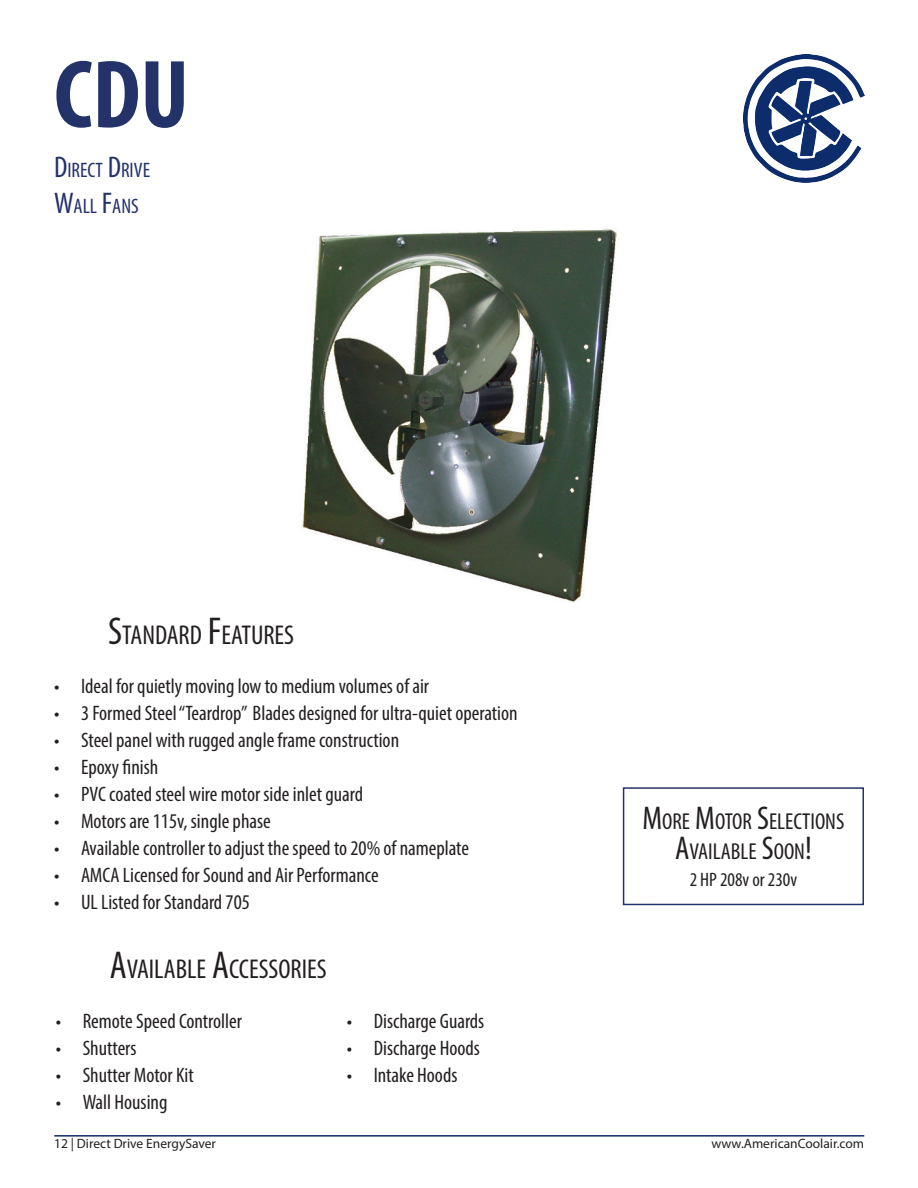
<style>
.page{position:relative;width:918px;height:1188px;background:#fff}
.page>*{position:absolute;margin:0;border:0;box-sizing:border-box;transform-origin:0 0}
.t1{font:700 condensed 97.5px "Myriad Pro";color:#233269}
.t2{font:condensed 27.3px "Myriad Pro";color:#231f20}
.t3{font:condensed 23.1px "Myriad Pro";color:#231f20}
.t4{font:condensed 21px "Myriad Pro";color:#231f20}
.t5{font:condensed 21px "Myriad Pro";color:#233269}
.t6{font:condensed 19.5px "Myriad Pro";color:#231f20}
.t7{font:13.5px "Myriad Pro";color:#231f20}
.s1{font-size:30px}
.s2{font-size:39px}
.s3{font-size:33px}
</style>
<div class="page">
<hr style="left:54px;top:1135px;width:810px;height:2px;background:#0d2c6c">
<img style="left:743px;top:54px;width:121px;height:129px">
<img style="left:302px;top:229px;width:315px;height:373px">
<div style="left:623px;top:787px;width:241px;height:118px;border:2px solid #233269"></div>
<p class="t1" style="left:54px;top:34px;width:137px">CDU</p>
<p class="t5" style="left:54px;top:157px;width:96px"><span class="s1">D</span>IRECT <span class="s1">D</span>RIVE</p>
<p class="t5" style="left:54px;top:193px;width:85px"><span class="s1">W</span>ALL <span class="s1">F</span>ANS</p>
<p class="t2" style="left:108px;top:619px;width:177px"><span class="s2">S</span>TANDARD <span class="s2">F</span>EATURES</p>
<p class="t4" style="left:54px;top:673px;width:377px">• Ideal for quietly moving low to medium volumes of air</p>
<p class="t4" style="left:54px;top:700px;width:465px">• 3 Formed Steel “Teardrop” Blades designed for ultra-quiet operation</p>
<p class="t4" style="left:54px;top:727px;width:347px">• Steel panel with rugged angle frame construction</p>
<p class="t4" style="left:54px;top:754px;width:106px">• Epoxy finish</p>
<p class="t4" style="left:54px;top:781px;width:311px">• PVC coated steel wire motor side inlet guard</p>
<p class="t4" style="left:54px;top:808px;width:218px">• Motors are 115v, single phase</p>
<p class="t4" style="left:54px;top:835px;width:417px">• Available controller to adjust the speed to 20% of nameplate</p>
<p class="t4" style="left:54px;top:862px;width:326px">• AMCA Licensed for Sound and Air Performance</p>
<p class="t4" style="left:54px;top:889px;width:197px">• UL Listed for Standard 705</p>
<p class="t2" style="left:56px;top:952px;width:262px"><span class="s2">A</span>VAILABLE <span class="s2">A</span>CCESSORIES</p>
<p class="t4" style="left:56px;top:1008px;width:188px">• Remote Speed Controller</p>
<p class="t4" style="left:56px;top:1035px;width:82px">• Shutters</p>
<p class="t4" style="left:56px;top:1062px;width:140px">• Shutter Motor Kit</p>
<p class="t4" style="left:56px;top:1089px;width:113px">• Wall Housing</p>
<p class="t4" style="left:347px;top:1008px;width:139px">• Discharge Guards</p>
<p class="t4" style="left:347px;top:1035px;width:135px">• Discharge Hoods</p>
<p class="t4" style="left:347px;top:1062px;width:112px">• Intake Hoods</p>
<p class="t3" style="left:642px;top:807px;width:202px"><span class="s3">M</span>ORE <span class="s3">M</span>OTOR <span class="s3">S</span>ELECTIONS</p>
<p class="t3" style="left:675px;top:837px;width:138px"><span class="s3">A</span>VAILABLE <span class="s3">S</span>OON<span class="s3">!</span></p>
<p class="t6" style="left:690px;top:867px;width:109px">2 HP 208v or 230v</p>
<p class="t7" style="left:54px;top:1135px;width:163px">12 | Direct Drive EnergySaver</p>
<p class="t7" style="left:711px;top:1135px;width:154px">www.AmericanCoolair.com</p>
</div>
